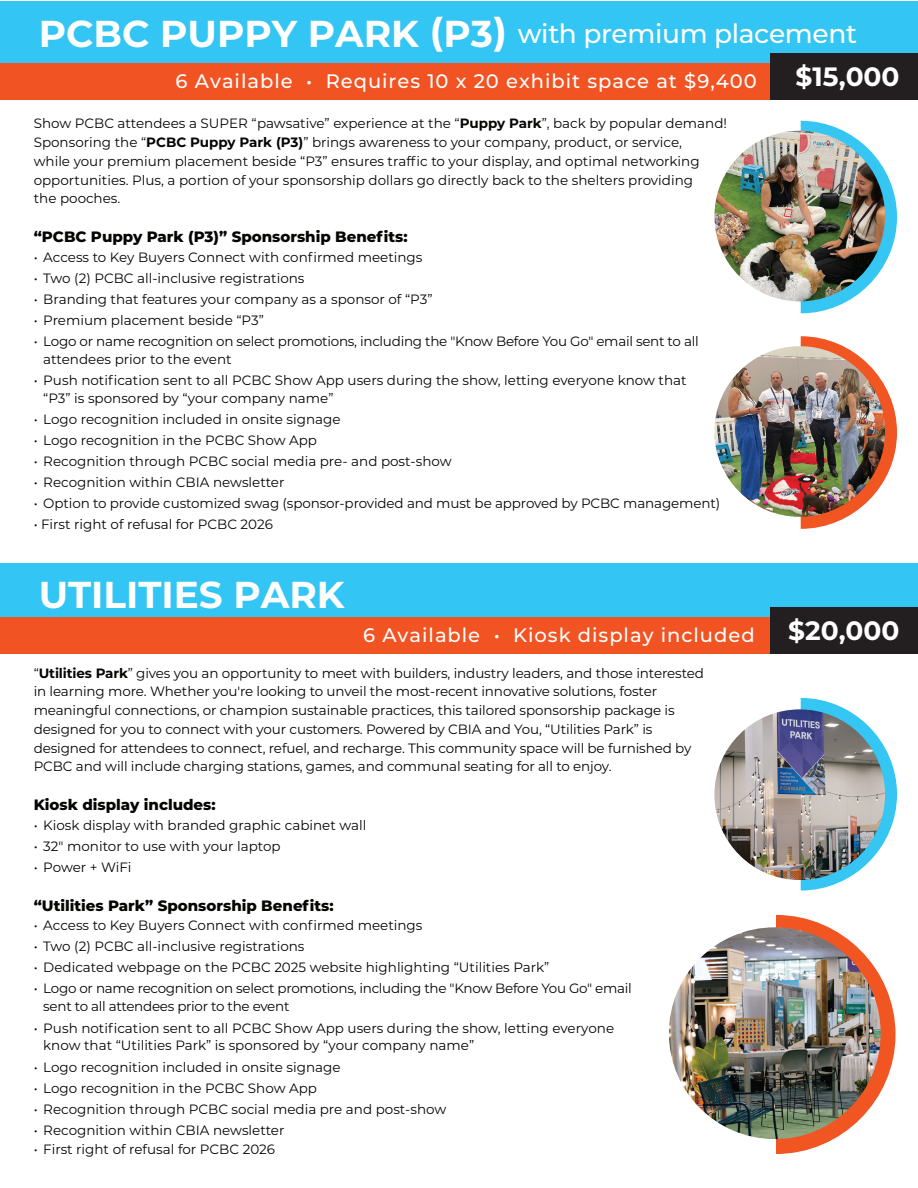
<style>
.page{position:relative;width:918px;height:1188px;background:#fff}
.page>*{position:absolute;margin:0;border:0;box-sizing:border-box;transform-origin:0 0}
.t1{font:700 37.35px "Montserrat";color:#fff}
.t2{font:500 26.55px "Montserrat";letter-spacing:-.015em;color:#fff}
.t3{font:700 26.55px "Montserrat";color:#fff}
.t4{font:500 19.5px "Montserrat";letter-spacing:.05em;color:#fff}
.t5{font:800 15px "Montserrat";color:#050504}
.t6{font:13.5px/18.8px "Montserrat";color:#050504}
.t7{font:13.5px/18px "Montserrat";letter-spacing:-.02em;color:#050504}
.s1{font-weight:700;font-size:37.35px}
.s2{font-weight:700}
</style>
<div class="page">
<div style="left:0;top:1px;width:918px;height:92px;background:#33c5f3"></div>
<div style="left:0;top:64px;width:772px;height:36px;background:#f15422"></div>
<div style="left:0;top:563px;width:918px;height:74px;background:#33c5f3"></div>
<div style="left:0;top:617px;width:772px;height:36px;background:#f15422"></div>
<div style="left:770px;top:607px;width:148px;height:47px;background:#231f20"></div>
<div style="left:770px;top:53px;width:148px;height:47px;background:#231f20"></div>
<svg style="left:801px;top:121px;width:96px;height:192px"></svg>
<img style="left:714px;top:131px;width:171px;height:170px;border-radius:85px">
<svg style="left:801px;top:336px;width:96px;height:193px"></svg>
<img style="left:714px;top:346px;width:171px;height:171px;border-radius:85px">
<svg style="left:801px;top:698px;width:96px;height:193px"></svg>
<img style="left:714px;top:709px;width:171px;height:171px;border-radius:85px">
<svg style="left:776px;top:915px;width:120px;height:239px"></svg>
<img style="left:669px;top:927px;width:212px;height:212px;border-radius:106px">
<p class="t2" style="left:39px;top:15px;width:820px"><span class="s1">PCBC PUPPY PARK (P3)</span> with premium placement</p>
<p class="t4" style="left:176px;top:68px;width:583px">6 Available • Requires 10 x 20 exhibit space at $9,400</p>
<p class="t6" style="left:34px;top:114px;width:695px">Show PCBC attendees a SUPER “pawsative” experience at the “<span class="s2">Puppy Park</span>”, back by popular demand!<br>Sponsoring the “<span class="s2">PCBC Puppy Park (P3)</span>” brings awareness to your company, product, or service,<br>while your premium placement beside “P3” ensures traffic to your display, and optimal networking opportunities. Plus, a portion of your sponsorship dollars go directly back to the shelters providing<br>the pooches.</p>
<p class="t5" style="left:34px;top:226px;width:376px">“PCBC Puppy Park (P3)” Sponsorship Benefits:</p>
<p class="t6" style="left:34px;top:247px;width:390px">• Access to Key Buyers Connect with confirmed meetings</p>
<p class="t6" style="left:34px;top:268px;width:272px">• Two (2) PCBC all-inclusive registrations</p>
<p class="t6" style="left:34px;top:289px;width:400px">• Branding that features your company as a sponsor of “P3”</p>
<p class="t6" style="left:34px;top:310px;width:232px">• Premium placement beside “P3”</p>
<p class="t7" style="left:43px;top:332px;width:657px;text-indent:-10px">• Logo or name recognition on select promotions, including the "Know Before You Go" email sent to all attendees prior to the event</p>
<p class="t6" style="left:43px;top:371px;width:645px;line-height:18px;text-indent:-10px">• Push notification sent to all PCBC Show App users during the show, letting everyone know that “P3” is sponsored by “your company name”</p>
<p class="t6" style="left:34px;top:409px;width:308px">• Logo recognition included in onsite signage</p>
<p class="t6" style="left:34px;top:430px;width:285px">• Logo recognition in the PCBC Show App</p>
<p class="t6" style="left:34px;top:451px;width:419px">• Recognition through PCBC social media pre- and post-show</p>
<p class="t6" style="left:34px;top:472px;width:252px">• Recognition within CBIA newsletter</p>
<p class="t6" style="left:34px;top:493px;width:688px">• Option to provide customized swag (sponsor-provided and must be approved by PCBC management)</p>
<p class="t6" style="left:34px;top:514px;width:241px">• First right of refusal for PCBC 2026</p>
<p class="t1" style="left:39px;top:568px;width:307px">UTILITIES PARK</p>
<p class="t3" style="left:796px;top:57px;width:105px">$15,000</p>
<p class="t4" style="left:363px;top:621px;width:393px">6 Available • Kiosk display included</p>
<p class="t3" style="left:788px;top:611px;width:113px">$20,000</p>
<p class="t6" style="left:34px;top:663px;width:672px">“<span class="s2">Utilities Park</span>” gives you an opportunity to meet with builders, industry leaders, and those interested in learning more. Whether you're looking to unveil the most-recent innovative solutions, foster meaningful connections, or champion sustainable practices, this tailored sponsorship package is designed for you to connect with your customers. Powered by CBIA and You, “Utilities Park” is designed for attendees to connect, refuel, and recharge. This community space will be furnished by PCBC and will include charging stations, games, and communal seating for all to enjoy.</p>
<p class="t5" style="left:34px;top:794px;width:183px">Kiosk display includes:</p>
<p class="t6" style="left:34px;top:815px;width:334px">• Kiosk display with branded graphic cabinet wall</p>
<p class="t6" style="left:34px;top:836px;width:249px">• 32" monitor to use with your laptop</p>
<p class="t6" style="left:34px;top:857px;width:99px">• Power + WiFi</p>
<p class="t5" style="left:34px;top:895px;width:302px">“Utilities Park” Sponsorship Benefits:</p>
<p class="t6" style="left:34px;top:916px;width:390px">• Access to Key Buyers Connect with confirmed meetings</p>
<p class="t6" style="left:34px;top:937px;width:272px">• Two (2) PCBC all-inclusive registrations</p>
<p class="t6" style="left:34px;top:958px;width:517px">• Dedicated webpage on the PCBC 2025 website highlighting “Utilities Park”</p>
<p class="t7" style="left:43px;top:979px;width:590px;text-indent:-10px">• Logo or name recognition on select promotions, including the "Know Before You Go" email sent to all attendees prior to the event</p>
<p class="t6" style="left:43px;top:1018px;width:572px;line-height:18px;text-indent:-10px">• Push notification sent to all PCBC Show App users during the show, letting everyone know that “Utilities Park” is sponsored by “your company name”</p>
<p class="t6" style="left:34px;top:1057px;width:308px">• Logo recognition included in onsite signage</p>
<p class="t6" style="left:34px;top:1078px;width:285px">• Logo recognition in the PCBC Show App</p>
<p class="t6" style="left:34px;top:1099px;width:414px">• Recognition through PCBC social media pre and post-show</p>
<p class="t6" style="left:34px;top:1120px;width:252px">• Recognition within CBIA newsletter</p>
<p class="t6" style="left:34px;top:1139px;width:243px">• First right of refusal for PCBC 2026</p>
</div>
